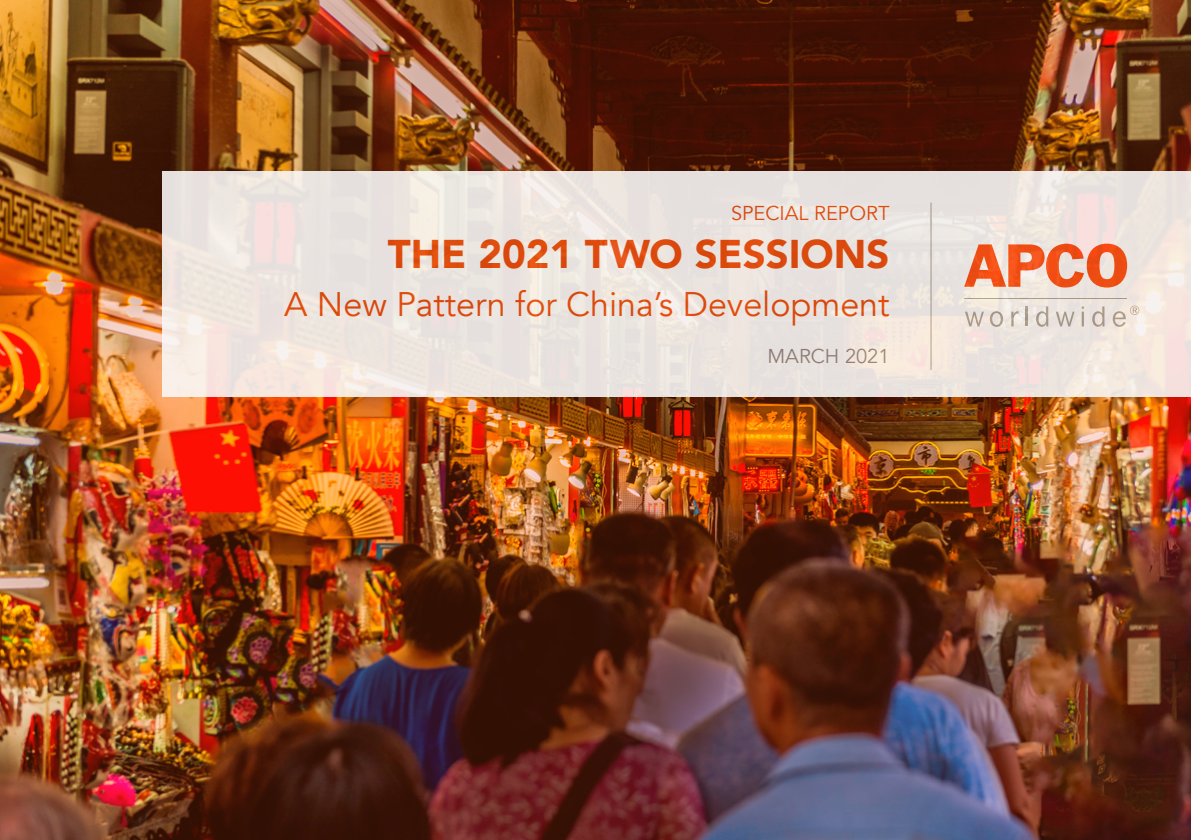
<style>
.page{position:relative;width:1191px;height:840px;background:#fff}
.page>*{position:absolute;margin:0;border:0;box-sizing:border-box;transform-origin:0 0}
.t1{font:900 40px "Avenir";color:#ea4d0d}
.t2{font:34px "Avenir";color:#ea4d0d}
.t3{font:20px "Avenir";color:#ea4d0d}
.t4{font:20px "Avenir";color:#948781}
</style>
<div class="page">
<img style="left:0;top:0;width:1191px;height:839px">
<div style="left:162px;top:171px;width:1029px;height:226px;background:linear-gradient(to right,#ede5e0,#ede4df)"></div>
<hr style="left:930px;top:202px;width:1px;height:168px;background:#ada396">
<svg style="left:964px;top:243px;width:163px;height:44px;background:#ef9371"></svg>
<hr style="left:964px;top:298px;width:163px;height:1px;background:#ada396">
<svg style="left:965px;top:311px;width:19px;height:15px"></svg>
<svg style="left:990px;top:311px;width:13px;height:15px"></svg>
<svg style="left:1011px;top:311px;width:7px;height:15px"></svg>
<hr style="left:1025px;top:306px;width:2px;height:20px;background:#ada396">
<svg style="left:1036px;top:306px;width:12px;height:20px"></svg>
<svg style="left:1055px;top:311px;width:19px;height:15px"></svg>
<hr style="left:1081px;top:311px;width:3px;height:15px;background:#ada396">
<svg style="left:1092px;top:306px;width:12px;height:20px"></svg>
<svg style="left:1112px;top:305px;width:27px;height:21px"></svg>
<p class="t3" style="left:731px;top:201px;width:160px">SPECIAL REPORT</p>
<p class="t1" style="left:388px;top:219px;width:503px">THE 2021 TWO SESSIONS</p>
<p class="t2" style="left:284px;top:284px;width:607px">A New Pattern for China’s Development</p>
<p class="t4" style="left:767px;top:344px;width:123px">MARCH 2021</p>
</div>
